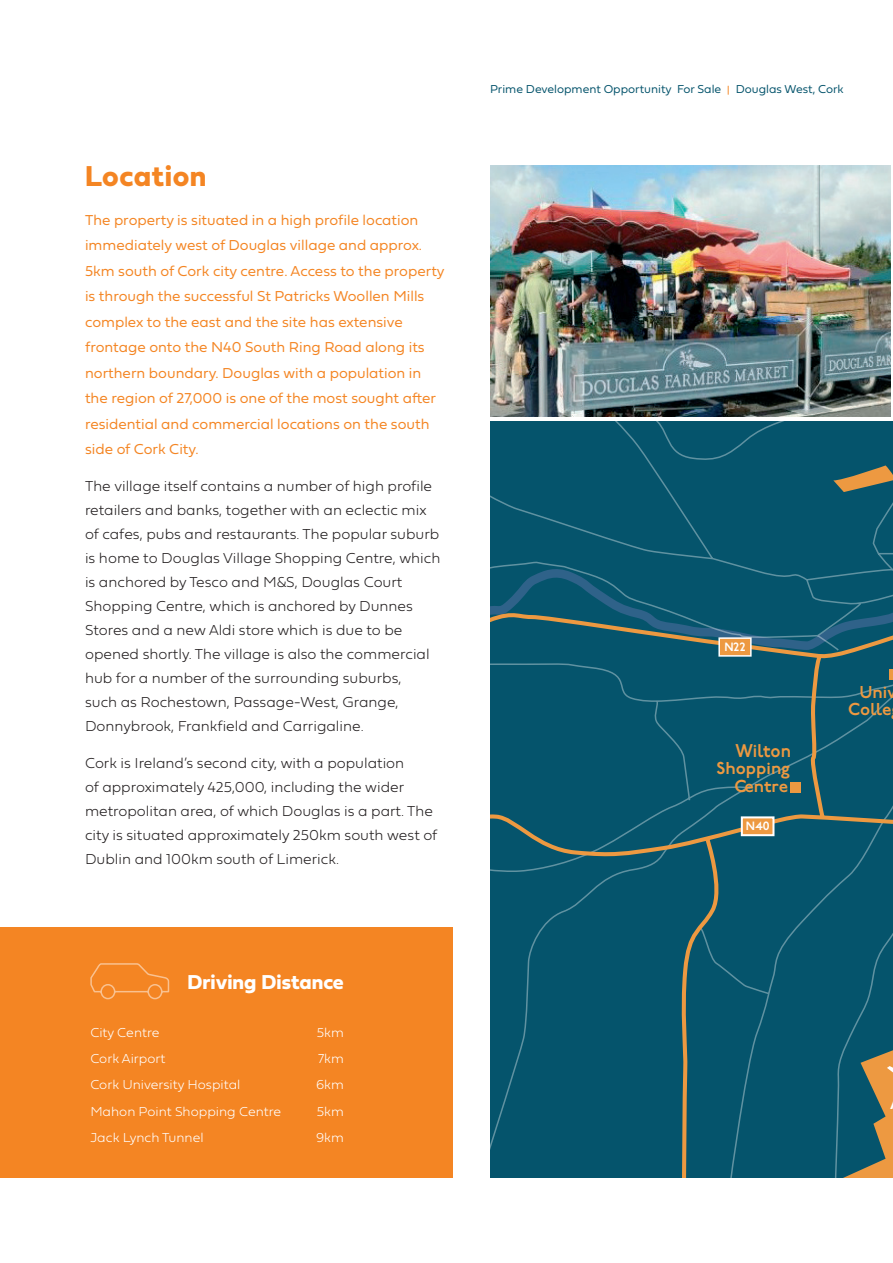
<style>
.page{position:relative;width:893px;height:1263px;background:#fff}
.page>*{position:absolute;margin:0;border:0;box-sizing:border-box;transform-origin:0 0}
.t1{font:30px "Fieldwork Geo Bold";letter-spacing:.02em;color:#f48523}
.t2{font:21px "Fieldwork Geo Bold";color:#fff}
.t3{font:600 18.45px "P22 Underground";color:#ed9941;scale:.93 1}
.t4{font:600 17.1px/17.1px "P22 Underground";color:#ed9941;text-align:right}
.t5{font:100 15px/24px "Fieldwork Geo";color:#231f20}
.t6{font:15px/25.5px "Fieldwork Geo Light";color:#f48523}
.t7{font:100 13.5px "Fieldwork Geo";color:#fff}
.t8{font:12px "Fieldwork Geo Light";color:#05546c}
.t9{font:600 12px "P22 Underground";color:#fff}
.s1{font-size:8.4px;color:#f48523}
</style>
<div class="page">
<div style="left:490px;top:421px;width:403px;height:757px;background:#05546c"></div>
<div style="left:719px;top:638px;width:32px;height:18px;background:#ed9941"></div>
<div style="left:718px;top:637px;width:34px;height:20px;border:2px solid #fff"></div>
<div style="left:742px;top:817px;width:31px;height:18px;background:#ed9941"></div>
<div style="left:741px;top:816px;width:33px;height:20px;border:2px solid #fff"></div>
<hr style="left:889px;top:669px;width:4px;height:11px;background:#ed9941">
<div style="left:791px;top:782px;width:10px;height:11px;background:#ed9941"></div>
<svg style="left:832px;top:1034px;width:61px;height:144px;background:#466862"></svg>
<img style="left:490px;top:166px;width:400px;height:251px">
<div style="left:0;top:927px;width:453px;height:251px;background:#f48523"></div>
<svg style="left:90px;top:963px;width:80px;height:37px"></svg>
<h1 class="t1" style="left:85px;top:153px;width:123px">Location</h1>
<p class="t6" style="left:85px;top:206px;width:361px">The property is situated in a high profile location immediately west of Douglas village and approx.<br>5km south of Cork city centre. Access to the property is through the successful St Patricks Woollen Mills complex to the east and the site has extensive frontage onto the N40 South Ring Road along its northern boundary. Douglas with a population in the region of 27,000 is one of the most sought after residential and commercial locations on the south side of Cork City.</p>
<p class="t5" style="left:85px;top:473px;width:357px">The village itself contains a number of high profile retailers and banks, together with an eclectic mix of cafes, pubs and restaurants. The popular suburb is home to Douglas Village Shopping Centre, which is anchored by Tesco and M&amp;S, Douglas Court Shopping Centre, which is anchored by Dunnes Stores and a new Aldi store which is due to be opened shortly. The village is also the commercial hub for a number of the surrounding suburbs,<br>such as Rochestown, Passage-West, Grange, Donnybrook, Frankfield and Carrigaline.</p>
<p class="t5" style="left:85px;top:750px;width:354px">Cork is Ireland’s second city, with a population<br>of approximately 425,000, including the wider metropolitan area, of which Douglas is a part. The city is situated approximately 250km south west of Dublin and 100km south of Limerick.</p>
<h2 class="t2" style="left:187px;top:966px;width:158px">Driving Distance</h2>
<p class="t7" style="left:90px;top:1022px;width:71px">City Centre</p>
<p class="t7" style="left:317px;top:1022px;width:29px">5km</p>
<p class="t7" style="left:90px;top:1048px;width:77px">Cork Airport</p>
<p class="t7" style="left:318px;top:1048px;width:27px">7km</p>
<p class="t7" style="left:90px;top:1074px;width:152px">Cork University Hospital</p>
<p class="t7" style="left:316px;top:1074px;width:29px">6km</p>
<p class="t7" style="left:90px;top:1100px;width:192px">Mahon Point Shopping Centre</p>
<p class="t7" style="left:317px;top:1100px;width:29px">5km</p>
<p class="t7" style="left:90px;top:1127px;width:115px">Jack Lynch Tunnel</p>
<p class="t7" style="left:316px;top:1127px;width:29px">9km</p>
<p class="t8" style="left:490px;top:80px;width:355px">Prime Development Opportunity For Sale <span class="s1">|</span> Douglas West, Cork</p>
<p class="t9" style="left:724px;top:640px;width:23px">N22</p>
<p class="t3" style="left:735px;top:741px;width:61px">Wilton</p>
<p class="t4" style="left:716px;top:761px;width:75px">Shopping<br>Centre</p>
<p class="t9" style="left:746px;top:819px;width:25px">N40</p>
<p class="t4" style="left:848px;top:684px;width:49px">Univ<br>Colle</p>
</div>
